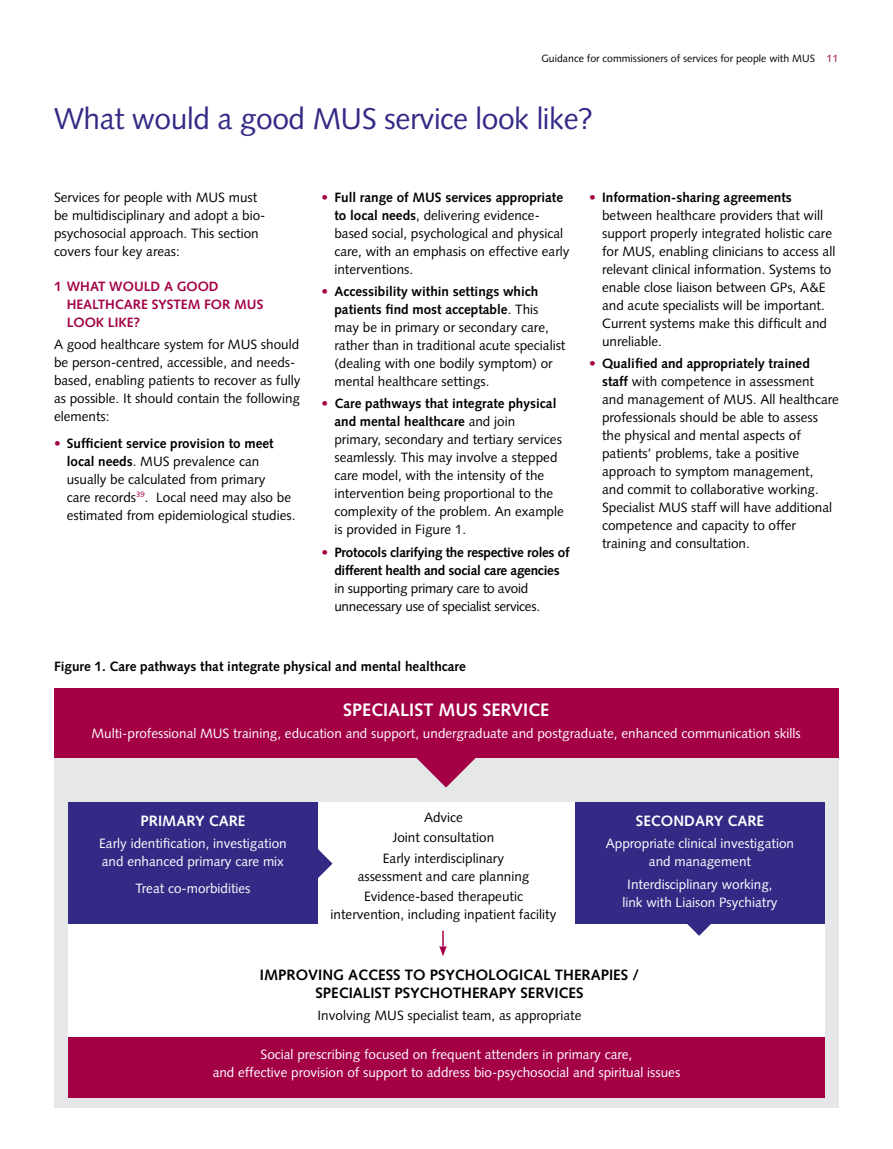
<style>
.page{position:relative;width:893px;height:1149px;background:#fff}
.page>*{position:absolute;margin:0;border:0;box-sizing:border-box;transform-origin:0 0}
.t1{font:30px "Syntax";letter-spacing:-.015em;color:#332a86}
.t2{font:700 18px "Syntax";color:#fff}
.t3{font:700 15px "Syntax";color:#000}
.t4{font:700 15px "Syntax";color:#fff}
.t5{font:13.5px/18px "Syntax";color:#000}
.t6{font:13.5px/18px "Syntax";color:#fff;text-align:center}
.t7{font:700 13.5px/18px "Syntax";letter-spacing:-.02em;color:#000;text-align:center}
.t8{font:13.5px/18px "Syntax";letter-spacing:-.02em;color:#000}
.t9{font:700 13.5px "Syntax";color:#000}
.t10{font:700 13.5px/18px "Syntax";color:#a30046}
.t11{font:10.5px "Syntax";color:#000}
.s1{color:#a30046}
.s2{font-weight:700}
.s3{font-weight:400;color:#a30046}
</style>
<div class="page">
<div style="left:54px;top:695px;width:784px;height:412px;background:#e6e7e8"></div>
<svg style="left:416px;top:757px;width:60px;height:30px"></svg>
<div style="left:54px;top:687px;width:784px;height:70px;background:#a30046"></div>
<div style="left:68px;top:975px;width:756px;height:121px;background:#a30046"></div>
<div style="left:68px;top:801px;width:756px;height:235px;background:#fff"></div>
<svg style="left:317px;top:848px;width:15px;height:30px"></svg>
<div style="left:68px;top:801px;width:249px;height:122px;background:#332a86"></div>
<div style="left:575px;top:801px;width:249px;height:122px;background:#332a86"></div>
<svg style="left:684px;top:923px;width:30px;height:12px"></svg>
<svg style="left:439px;top:930px;width:8px;height:26px"></svg>
<p class="t11" style="left:541px;top:52px;width:298px">Guidance for commissioners of services for people with MUS <span class="s1">11</span></p>
<h1 class="t1" style="left:54px;top:101px;width:541px">What would a good MUS service look like?</h1>
<p class="t5" style="left:54px;top:188px;width:213px">Services for people with MUS must be multidisciplinary and adopt a bio&shy;psychosocial approach. This section covers four key areas:</p>
<p class="t10" style="left:67px;top:277px;width:198px;text-indent:-13px">1 WHAT WOULD A GOOD<br>HEALTHCARE SYSTEM FOR MUS<br>LOOK LIKE?</p>
<p class="t5" style="left:54px;top:335px;width:248px">A good healthcare system for MUS should be person-centred, accessible, and needs&shy;based, enabling patients to recover as fully as possible. It should contain the following elements:</p>
<p class="t5" style="left:67px;top:434px;width:230px;text-indent:-13px"><span class="s1">•</span> <span class="s2">Sufficient service provision to meet local needs</span>. MUS prevalence can usually be calculated from primary<br>care records<sup>39</sup>. Local need may also be estimated from epidemiological studies.</p>
<p class="t5" style="left:334px;top:188px;width:237px;text-indent:-13px"><span class="s1">•</span> <span class="s2">Full range of MUS services appropriate to local needs</span>, delivering evidence&shy;based social, psychological and physical care, with an emphasis on effective early interventions.</p>
<p class="t5" style="left:334px;top:282px;width:232px;text-indent:-13px"><span class="s1">•</span> <span class="s2">Accessibility within settings which patients find most acceptable</span>. This may be in primary or secondary care, rather than in traditional acute specialist (dealing with one bodily symptom) or mental healthcare settings.</p>
<p class="t5" style="left:334px;top:394px;width:231px;text-indent:-13px"><span class="s1">•</span> <span class="s2">Care pathways that integrate physical and mental healthcare</span> and join primary, secondary and tertiary services seamlessly. This may involve a stepped care model, with the intensity of the intervention being proportional to the complexity of the problem. An example is provided in Figure 1.</p>
<p class="t7" style="left:322px;top:543px;width:249px"><span class="s3">•</span> Protocols clarifying the respective roles of different health and social care agencies</p>
<p class="t8" style="left:334px;top:578px;width:207px">in supporting primary care to avoid unnecessary use of specialist services.</p>
<p class="t9" style="left:54px;top:658px;width:413px">Figure 1. Care pathways that integrate physical and mental healthcare</p>
<p class="t5" style="left:602px;top:188px;width:235px;text-indent:-13px"><span class="s1">•</span> <span class="s2">Information-sharing agreements </span>between healthcare providers that will support properly integrated holistic care for MUS, enabling clinicians to access all relevant clinical information. Systems to enable close liaison between GPs, A&amp;E and acute specialists will be important.<br>Current systems make this difficult and unreliable.</p>
<p class="t5" style="left:602px;top:354px;width:238px;text-indent:-13px"><span class="s1">•</span> <span class="s2">Qualified and appropriately trained staff</span> with competence in assessment and management of MUS. All healthcare professionals should be able to assess the physical and mental aspects of patients’ problems, take a positive approach to symptom management,<br>and commit to collaborative working.<br>Specialist MUS staff will have additional competence and capacity to offer training and consultation.</p>
<h2 class="t2" style="left:343px;top:699px;width:10px">specialist</h2>
<h2 class="t2" style="left:438px;top:699px;width:14px">mus</h2>
<h2 class="t2" style="left:482px;top:699px;width:11px">service</h2>
<p class="t6" style="left:92px;top:724px;width:711px">Multi-professional MUS training, education and support, undergraduate and postgraduate, enhanced communication skills</p>
<p class="t4" style="left:141px;top:812px;width:10px">primary</p>
<p class="t4" style="left:209px;top:812px;width:10px">care</p>
<p class="t6" style="left:99px;top:834px;width:189px;text-align:left">Early identification, investigation and enhanced primary care mix</p>
<p class="t6" style="left:135px;top:879px;width:117px">Treat co-morbidities</p>
<p class="t5" style="left:383px;top:807px;width:123px;line-height:20.1px;text-align:center">Advice<br>Joint consultation<br>Early interdisciplinary</p>
<p class="t5" style="left:358px;top:865px;width:173px;line-height:20.1px;text-align:center">assessment and care planning<br>Evidence-based therapeutic</p>
<p class="t5" style="left:331px;top:904px;width:227px">intervention, including inpatient facility</p>
<p class="t4" style="left:636px;top:812px;width:11px">secondary</p>
<p class="t4" style="left:727px;top:812px;width:10px">care</p>
<p class="t6" style="left:606px;top:834px;width:190px">Appropriate clinical investigation and management</p>
<p class="t6" style="left:622px;top:874px;width:157px">Interdisciplinary working, link with Liaison Psychiatry</p>
<p class="t3" style="left:260px;top:965px;width:11px">improving</p>
<p class="t3" style="left:348px;top:965px;width:10px">access</p>
<p class="t3" style="left:405px;top:965px;width:36px">to psychological</p>
<p class="t3" style="left:555px;top:965px;width:10px">therapies</p>
<p class="t3" style="left:632px;top:965px;width:8px">/</p>
<p class="t3" style="left:315px;top:983px;width:9px">specialist</p>
<p class="t3" style="left:395px;top:983px;width:11px">psychotherapy</p>
<p class="t3" style="left:520px;top:983px;width:9px">services</p>
<p class="t5" style="left:318px;top:1006px;width:265px">Involving MUS specialist team, as appropriate</p>
<p class="t6" style="left:213px;top:1045px;width:469px">Social prescribing focused on frequent attenders in primary care,<br>and effective provision of support to address bio-psychosocial and spiritual issues</p>
</div>
